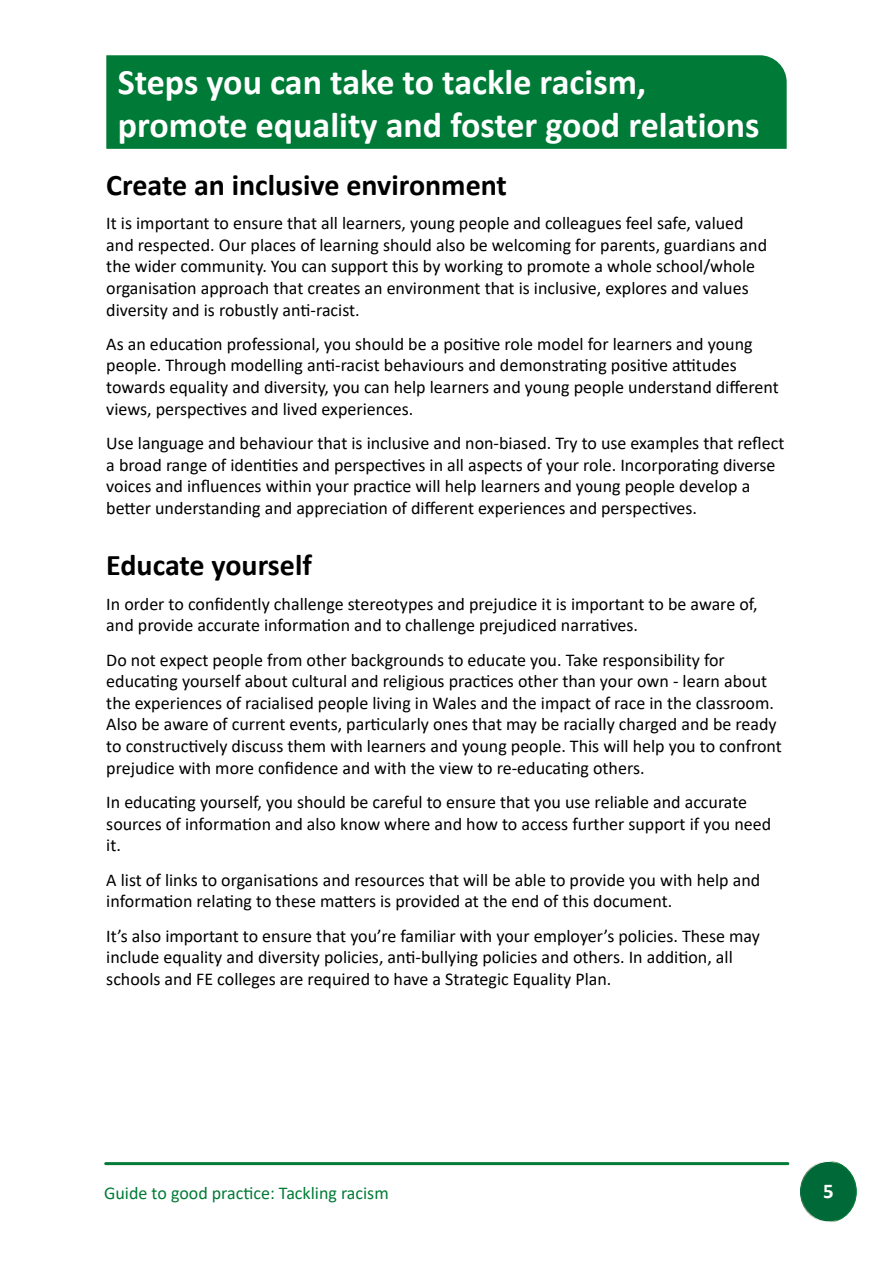
<style>
.page{position:relative;width:893px;height:1263px;background:#fff}
.page>*{position:absolute;margin:0;border:0;box-sizing:border-box;transform-origin:0 0}
.Heading_2{font:700 36px/43.2px "Calibri";color:#fff}
.Heading_3{font:700 30px "Calibri";color:#000}
.t1{font:700 21px "Calibri";color:#fff}
.Paragraph_1{font:18px/21.6px "Calibri";color:#000}
.t2{font:18px "Calibri";color:#007a37}
</style>
<div class="page">
<div style="left:801px;top:1161px;width:55px;height:61px;background:#006938;border-radius:50%"></div>
<div style="left:800px;top:1161px;width:57px;height:61px;border:1px solid #fff;border-radius:50%"></div>
<hr style="left:106px;top:1162px;width:682px;height:3px;background:#017a37">
<div style="left:106px;top:55px;width:681px;height:94px;background:#007a37"></div>
<h2 class="Heading_2" style="left:118px;top:60px;width:643px">Steps you can take to tackle racism, promote equality and foster good relations</h2>
<h3 class="Heading_3" style="left:106px;top:164px;width:402px">Create an inclusive environment</h3>
<p class="Paragraph_1" style="left:106px;top:212px;width:662px">It is important to ensure that all learners, young people and colleagues feel safe, valued and respected. Our places of learning should also be welcoming for parents, guardians and the wider community. You can support this by working to promote a whole school/whole organisation approach that creates an environment that is inclusive, explores and values diversity and is robustly anti-racist.</p>
<p class="Paragraph_1" style="left:106px;top:333px;width:674px">As an education professional, you should be a positive role model for learners and young people. Through modelling anti-racist behaviours and demonstrating positive attitudes towards equality and diversity, you can help learners and young people understand different views, perspectives and lived experiences.</p>
<p class="Paragraph_1" style="left:106px;top:432px;width:680px">Use language and behaviour that is inclusive and non-biased. Try to use examples that reflect a broad range of identities and perspectives in all aspects of your role. Incorporating diverse voices and influences within your practice will help learners and young people develop a better understanding and appreciation of different experiences and perspectives.</p>
<h3 class="Heading_3" style="left:106px;top:544px;width:207px">Educate yourself</h3>
<p class="Paragraph_1" style="left:106px;top:592px;width:653px">In order to confidently challenge stereotypes and prejudice it is important to be aware of, and provide accurate information and to challenge prejudiced narratives.</p>
<p class="Paragraph_1" style="left:106px;top:648px;width:677px">Do not expect people from other backgrounds to educate you. Take responsibility for educating yourself about cultural and religious practices other than your own - learn about the experiences of racialised people living in Wales and the impact of race in the classroom.<br>Also be aware of current events, particularly ones that may be racially charged and be ready to constructively discuss them with learners and young people. This will help you to confront prejudice with more confidence and with the view to re-educating others.</p>
<p class="Paragraph_1" style="left:106px;top:791px;width:666px">In educating yourself, you should be careful to ensure that you use reliable and accurate sources of information and also know where and how to access further support if you need it.</p>
<p class="Paragraph_1" style="left:106px;top:868px;width:655px">A list of links to organisations and resources that will be able to provide you with help and information relating to these matters is provided at the end of this document.</p>
<p class="Paragraph_1" style="left:106px;top:924px;width:655px">It’s also important to ensure that you’re familiar with your employer’s policies. These may include equality and diversity policies, anti-bullying policies and others. In addition, all schools and FE colleges are required to have a Strategic Equality Plan.</p>
<p class="t2" style="left:104px;top:1181px;width:286px">Guide to good practice: Tackling racism</p>
<p class="t1" style="left:823px;top:1177px;width:12px">5</p>
</div>
